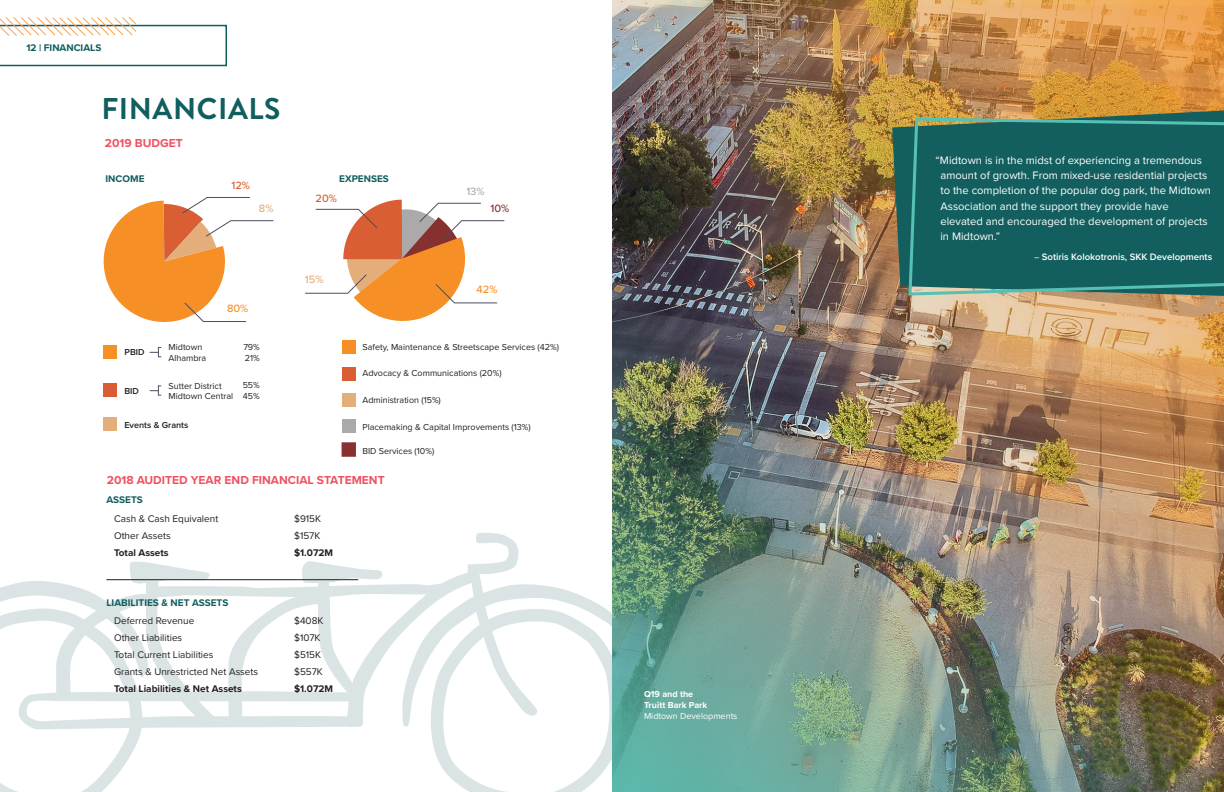
<style>
.page{position:relative;width:1224px;height:792px;background:#fff}
.page>*{position:absolute;margin:0;border:0;box-sizing:border-box;transform-origin:0 0}
.t1{font:700 30px "Brandon Grotesque";letter-spacing:.02em;color:#105e5e}
.t2{font:700 12px "Proxima Nova";color:#ef5260}
.t3{font:11.2px/15.2px "Proxima Nova";color:#fff}
.t4{font:500 11px "Proxima Nova";color:#f69026}
.t5{font:500 11px "Proxima Nova";color:#d95e34}
.t6{font:500 11px "Proxima Nova";color:#e4ae7a}
.t7{font:500 11px "Proxima Nova";color:#abaaa8}
.t8{font:500 11px "Proxima Nova";color:#86302f}
.t9{font:10px "Proxima Nova";color:#231f20}
.t10{font:700 10px "Proxima Nova";color:#105e5e}
.t11{font:700 10px "Proxima Nova";color:#231f20}
.t12{font:600 9.6px "Proxima Nova";color:#fff}
.t13{font:9px "Proxima Nova";color:#231f20}
.t14{font:700 9px/11px "Proxima Nova";color:#fff}
.t15{font:600 9px "Proxima Nova";color:#231f20}
.s1{font-weight:400}
.s2{font-weight:400;font-size:9px}
</style>
<div class="page">
<svg style="left:0;top:533px;width:612px;height:259px"></svg>
<div style="left:104px;top:383px;width:13px;height:14px;background:#d95e34"></div>
<div style="left:104px;top:346px;width:13px;height:13px;background:#f69026"></div>
<div style="left:343px;top:340px;width:13px;height:14px;background:#f69026"></div>
<div style="left:343px;top:393px;width:13px;height:13px;background:#e4ae7a"></div>
<div style="left:104px;top:417px;width:13px;height:13px;background:#e4ae7a"></div>
<div style="left:343px;top:367px;width:13px;height:13px;background:#d95e34"></div>
<div style="left:343px;top:419px;width:13px;height:13px;background:#abaaa8"></div>
<div style="left:342px;top:442px;width:14px;height:15px;background:#86302f;border:1px solid #86302f"></div>
<svg style="left:103px;top:197px;width:171px;height:125px"></svg>
<hr style="left:106px;top:580px;width:252px;height:1px;background:#231f20">
<svg style="left:150px;top:347px;width:11px;height:11px"></svg>
<svg style="left:150px;top:386px;width:11px;height:10px"></svg>
<img style="left:612px;top:0;width:612px;height:792px">
<img style="left:892px;top:111px;width:332px;height:185px">
<svg style="left:907px;top:116px;width:317px;height:181px;background:#1d6563"></svg>
<svg style="left:305px;top:200px;width:200px;height:121px"></svg>
<svg style="left:0;top:17px;width:227px;height:49px"></svg>
<p class="t10" style="left:27px;top:40px;width:76px">12 | FINANCIALS</p>
<p class="t1" style="left:101px;top:88px;width:181px">FINANCIALS</p>
<p class="t2" style="left:105px;top:134px;width:79px">2019 BUDGET</p>
<p class="t10" style="left:106px;top:171px;width:40px">INCOME</p>
<p class="t10" style="left:339px;top:171px;width:51px">EXPENSES</p>
<p class="t5" style="left:231px;top:177px;width:20px">12%</p>
<p class="t6" style="left:259px;top:200px;width:16px">8%</p>
<p class="t4" style="left:227px;top:300px;width:23px">80%</p>
<p class="t5" style="left:316px;top:190px;width:23px">20%</p>
<p class="t6" style="left:305px;top:271px;width:20px">15%</p>
<p class="t7" style="left:466px;top:183px;width:20px">13%</p>
<p class="t8" style="left:491px;top:200px;width:20px">10%</p>
<p class="t4" style="left:477px;top:281px;width:22px">42%</p>
<p class="t15" style="left:125px;top:346px;width:22px">PBID</p>
<p class="t13" style="left:169px;top:340px;width:35px">Midtown</p>
<p class="t13" style="left:169px;top:351px;width:39px">Alhambra</p>
<p class="t13" style="left:243px;top:340px;width:18px">79%</p>
<p class="t13" style="left:245px;top:351px;width:16px">21%</p>
<p class="t13" style="left:362px;top:340px;width:198px">Safety, Maintenance &amp; Streetscape Services (42%)</p>
<p class="t13" style="left:362px;top:366px;width:141px">Advocacy &amp; Communications (20%)</p>
<p class="t15" style="left:124px;top:384px;width:16px">BID</p>
<p class="t13" style="left:169px;top:379px;width:55px">Sutter District</p>
<p class="t13" style="left:169px;top:390px;width:66px">Midtown Central</p>
<p class="t13" style="left:243px;top:379px;width:19px">55%</p>
<p class="t13" style="left:243px;top:390px;width:18px">45%</p>
<p class="t13" style="left:362px;top:393px;width:80px">Administration (15%)</p>
<p class="t15" style="left:124px;top:418px;width:65px">Events &amp; Grants</p>
<p class="t13" style="left:362px;top:420px;width:170px">Placemaking &amp; Capital Improvements (13%)</p>
<p class="t13" style="left:362px;top:445px;width:73px">BID Services (10%)</p>
<p class="t2" style="left:107px;top:471px;width:279px">2018 AUDITED YEAR END FINANCIAL STATEMENT</p>
<p class="t10" style="left:106px;top:492px;width:38px">ASSETS</p>
<p class="t9" style="left:114px;top:511px;width:106px">Cash &amp; Cash Equivalent</p>
<p class="t9" style="left:294px;top:511px;width:29px">$915K</p>
<p class="t9" style="left:114px;top:528px;width:58px">Other Assets</p>
<p class="t9" style="left:294px;top:528px;width:28px">$157K</p>
<p class="t11" style="left:114px;top:545px;width:56px">Total Assets</p>
<p class="t11" style="left:294px;top:545px;width:41px">$1.072M</p>
<p class="t10" style="left:106px;top:595px;width:123px">LIABILITIES &amp; NET ASSETS</p>
<p class="t9" style="left:114px;top:613px;width:82px">Deferred Revenue</p>
<p class="t9" style="left:294px;top:613px;width:31px">$408K</p>
<p class="t9" style="left:114px;top:630px;width:70px">Other Liabilities</p>
<p class="t9" style="left:294px;top:630px;width:28px">$107K</p>
<p class="t9" style="left:114px;top:647px;width:101px">Total Current Liabilities</p>
<p class="t9" style="left:294px;top:647px;width:29px">$515K</p>
<p class="t9" style="left:114px;top:664px;width:146px">Grants &amp; Unrestricted Net Assets</p>
<p class="t9" style="left:294px;top:664px;width:30px">$557K</p>
<p class="t11" style="left:114px;top:681px;width:129px">Total Liabilities &amp; Net Assets</p>
<p class="t11" style="left:294px;top:681px;width:41px">$1.072M</p>
<p class="t14" style="left:644px;top:688px;width:95px">Q19 and the<br>Truitt Bark Park<br><span class="s1">Midtown Developments</span></p>
<p class="t3" style="left:940px;top:152px;width:272px;text-indent:-5px">“Midtown is in the midst of experiencing a tremendous amount of growth. From mixed-use residential projects to the completion of the popular dog park, the Midtown Association and the support they provide have elevated and encouraged the development of projects in Midtown.”</p>
<p class="t12" style="left:1034px;top:249px;width:180px"><span class="s2">–</span> Sotiris Kolokotronis, SKK Developments</p>
</div>
